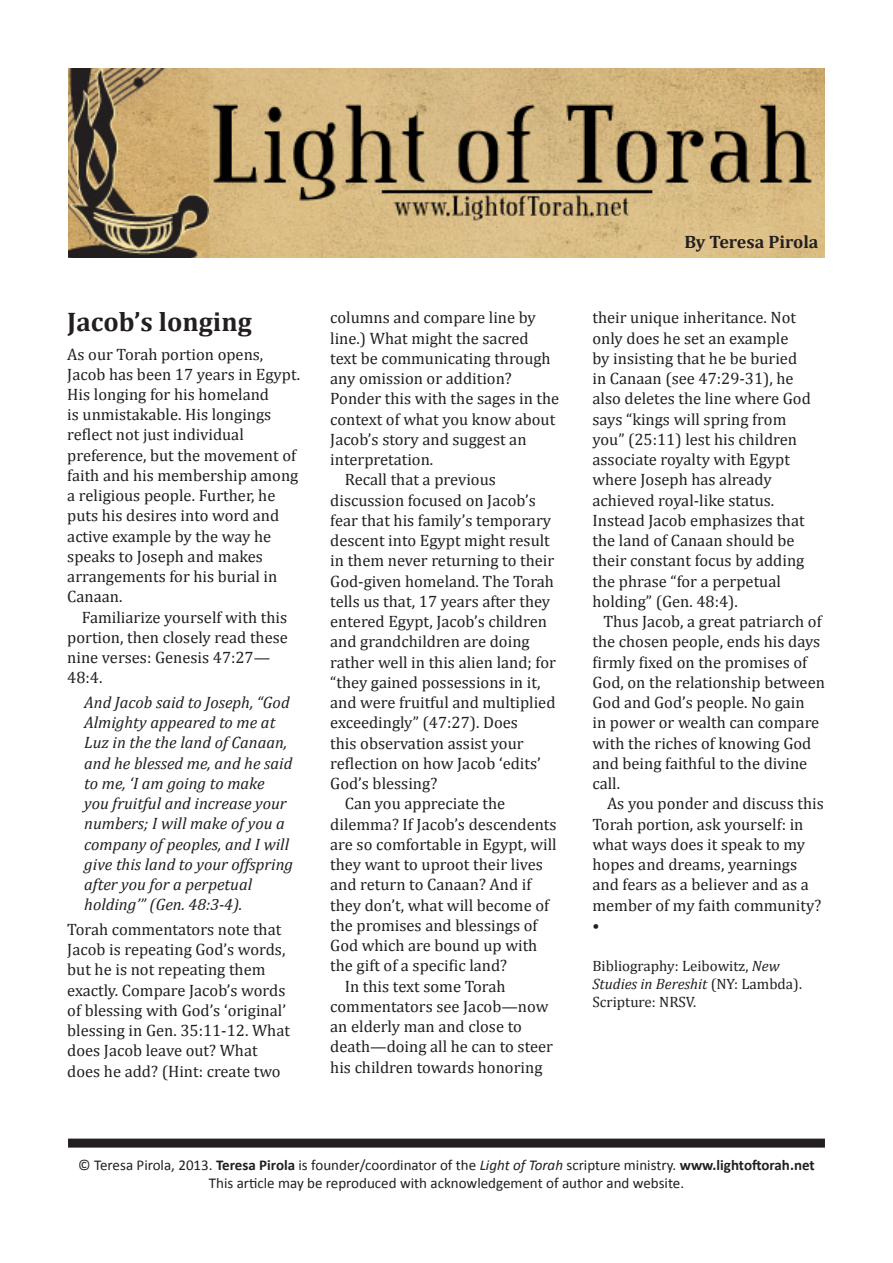
<style>
.page{position:relative;width:893px;height:1263px;background:#fff}
.page>*{position:absolute;margin:0;border:0;box-sizing:border-box;transform-origin:0 0}
.t1{font:700 27px "Cambria";color:#231f20}
.t2{font:700 18px "Cambria";color:#231f20}
.t3{font:16.5px/20.2px "Cambria";color:#231f20}
.t4{font:italic 16.5px/20.2px "Cambria";color:#231f20}
.t5{font:15.75px "Cambria";color:#231f20}
.t6{font:15px "Calibri";color:#231f20}
.t7{font:15px/18px "Cambria";color:#231f20}
.s1{font-style:italic}
.s2{font-weight:700}
</style>
<div class="page">
<div style="left:68px;top:1138px;width:757px;height:9px;background:#231f20"></div>
<img style="left:208px;top:68px;width:617px;height:190px">
<img style="left:68px;top:68px;width:140px;height:190px">
<p class="t1" style="left:67px;top:306px;width:186px">Jacob’s longing</p>
<p class="t3" style="left:67px;top:344px;width:234px">As our Torah portion opens,<br>Jacob has been 17 years in Egypt.<br>His longing for his homeland<br>is unmistakable. His longings reflect not just individual preference, but the movement of faith and his membership among a religious people. Further, he puts his desires into word and active example by the way he speaks to Joseph and makes arrangements for his burial in<br>Canaan.</p>
<p class="t3" style="left:67px;top:607px;width:222px;text-indent:15px">Familiarize yourself with this portion, then closely read these nine verses: Genesis 47:27—<br>48:4.</p>
<p class="t4" style="left:84px;top:692px;width:210px">And Jacob said to Joseph, “God<br>Almighty appeared to me at<br>Luz in the the land of Canaan, and he blessed me, and he said to me, ‘I am going to make you fruitful and increase your numbers; I will make of you a company of peoples, and I will give this land to your offspring after you for a perpetual holding’” (Gen. 48:3-4).</p>
<p class="t3" style="left:67px;top:919px;width:224px">Torah commentators note that<br>Jacob is repeating God’s words, but he is not repeating them exactly. Compare Jacob’s words of blessing with God’s ‘original’ blessing in Gen. 35:11-12. What does Jacob leave out? What does he add? (Hint: create two</p>
<p class="t3" style="left:330px;top:307px;width:230px">columns and compare line by line.) What might the sacred text be communicating through any omission or addition?<br>Ponder this with the sages in the context of what you know about<br>Jacob’s story and suggest an interpretation.</p>
<p class="t3" style="left:330px;top:469px;width:227px;text-indent:15px">Recall that a previous discussion focused on Jacob’s fear that his family’s temporary descent into Egypt might result in them never returning to their<br>God-given homeland. The Torah tells us that, 17 years after they entered Egypt, Jacob’s children and grandchildren are doing rather well in this alien land; for “they gained possessions in it, and were fruitful and multiplied exceedingly” (47:27). Does<br>this observation assist your reflection on how Jacob ‘edits’<br>God’s blessing?</p>
<p class="t3" style="left:330px;top:793px;width:228px;text-indent:15px">Can you appreciate the dilemma? If Jacob’s descendents are so comfortable in Egypt, will they want to uproot their lives and return to Canaan? And if they don’t, what will become of the promises and blessings of<br>God which are bound up with the gift of a specific land?</p>
<p class="t3" style="left:330px;top:976px;width:224px;text-indent:15px">In this text some Torah commentators see Jacob—now an elderly man and close to death—doing all he can to steer his children towards honoring</p>
<p class="t2" style="left:684px;top:230px;width:136px">By Teresa Pirola</p>
<p class="t3" style="left:592px;top:307px;width:220px">their unique inheritance. Not only does he set an example<br>by insisting that he be buried in Canaan (see 47:29-31), he also deletes the line where God says “kings will spring from you” (25:11) lest his children associate royalty with Egypt where Joseph has already achieved royal-like status.<br>Instead Jacob emphasizes that the land of Canaan should be their constant focus by adding the phrase “for a perpetual holding” (Gen. 48:4).</p>
<p class="t3" style="left:592px;top:611px;width:234px;text-indent:11px">Thus Jacob, a great patriarch of the chosen people, ends his days firmly fixed on the promises of<br>God, on the relationship between<br>God and God’s people. No gain<br>in power or wealth can compare with the riches of knowing God and being faithful to the divine call.</p>
<p class="t3" style="left:592px;top:793px;width:233px;text-indent:15px">As you ponder and discuss this<br>Torah portion, ask yourself: in what ways does it speak to my hopes and dreams, yearnings and fears as a believer and as a member of my faith community?</p>
<p class="t5" style="left:592px;top:916px;width:8px">•</p>
<p class="t7" style="left:592px;top:957px;width:211px">Bibliography: Leibowitz, <span class="s1">New<br>Studies in Bereshit</span> (NY: Lambda).<br>Scripture: NRSV.</p>
<p class="t6" style="left:78px;top:1155px;width:738px">© Teresa Pirola, 2013. <span class="s2">Teresa Pirola</span> is founder/coordinator of the <span class="s1">Light of Torah</span> scripture ministry. <span class="s2">www.lightoftorah.net</span></p>
<p class="t6" style="left:209px;top:1173px;width:477px">This article may be reproduced with acknowledgement of author and website.</p>
</div>
